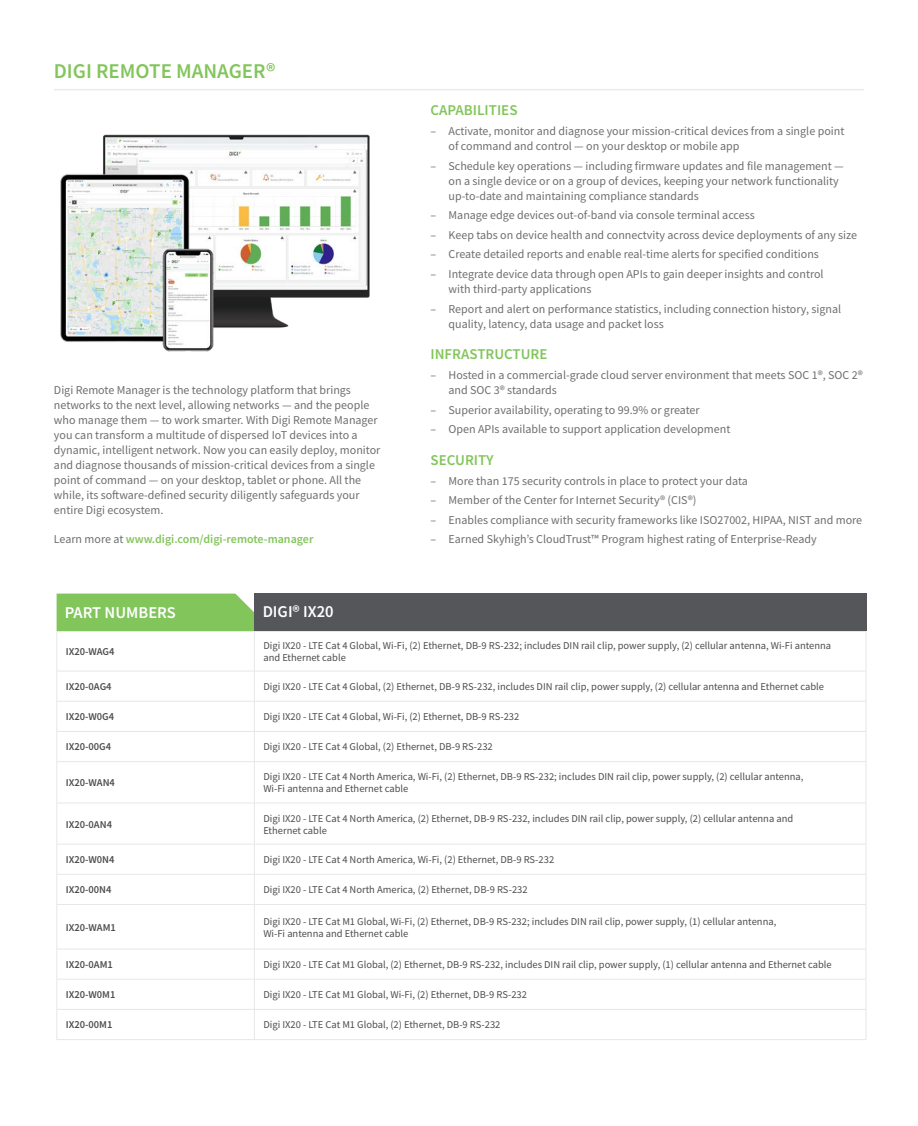
<style>
.page{position:relative;width:918px;height:1126px;background:#fff}
.page>*{position:absolute;margin:0;border:0;box-sizing:border-box;transform-origin:0 0}
.t1{font:600 21px "Source Sans Pro";color:#82c55b}
.t2{font:600 16.5px "Source Sans Pro";color:#fff}
.Bullets{font:600 15px "Source Sans Pro";color:#82c55b}
.Bullets-2{font:12px/15px "Source Sans Pro";color:#6d6e71}
.Bullets-3{font:600 12px "Source Sans Pro";color:#82c55b}
.Table_-_Header{font:10.5px/12px "Source Sans Pro";color:#4d4d4f}
.Table_-_Header-2{font:600 10.5px "Source Sans Pro";color:#4d4d4f}
.s1{font-weight:400;color:#6d6e71}
</style>
<div class="page">
<div style="left:57px;top:593px;width:197px;height:38px;background:#82c55b"></div>
<div style="left:255px;top:593px;width:612px;height:38px;background:#54565a"></div>
<svg style="left:57px;top:632px;width:809px;height:406px"></svg>
<hr style="left:56px;top:631px;width:198px;height:1px;background:#e6e7e8">
<hr style="left:56px;top:631px;width:1px;height:39px;background:#e6e7e8">
<hr style="left:254px;top:631px;width:612px;height:1px;background:#e6e7e8">
<hr style="left:254px;top:631px;width:1px;height:39px;background:#e6e7e8">
<hr style="left:866px;top:631px;width:1px;height:39px;background:#e6e7e8">
<hr style="left:56px;top:670px;width:198px;height:1px;background:#e6e7e8">
<svg style="left:56px;top:671px;width:1px;height:29px"></svg>
<hr style="left:254px;top:670px;width:612px;height:1px;background:#e6e7e8">
<svg style="left:254px;top:671px;width:1px;height:29px"></svg>
<svg style="left:866px;top:671px;width:1px;height:29px"></svg>
<hr style="left:56px;top:700px;width:198px;height:1px;background:#e6e7e8">
<hr style="left:56px;top:701px;width:1px;height:30px;background:#e6e7e8">
<hr style="left:254px;top:700px;width:612px;height:1px;background:#e6e7e8">
<hr style="left:254px;top:701px;width:1px;height:30px;background:#e6e7e8">
<hr style="left:866px;top:701px;width:1px;height:30px;background:#e6e7e8">
<hr style="left:56px;top:731px;width:198px;height:1px;background:#e6e7e8">
<hr style="left:56px;top:731px;width:1px;height:30px;background:#e6e7e8">
<hr style="left:254px;top:731px;width:612px;height:1px;background:#e6e7e8">
<hr style="left:254px;top:731px;width:1px;height:30px;background:#e6e7e8">
<hr style="left:866px;top:731px;width:1px;height:30px;background:#e6e7e8">
<hr style="left:56px;top:761px;width:198px;height:1px;background:#e6e7e8">
<hr style="left:56px;top:761px;width:1px;height:41px;background:#e6e7e8">
<hr style="left:254px;top:761px;width:612px;height:1px;background:#e6e7e8">
<hr style="left:254px;top:761px;width:1px;height:41px;background:#e6e7e8">
<hr style="left:866px;top:761px;width:1px;height:41px;background:#e6e7e8">
<hr style="left:56px;top:802px;width:198px;height:1px;background:#e6e7e8">
<hr style="left:56px;top:803px;width:1px;height:40px;background:#e6e7e8">
<hr style="left:254px;top:802px;width:612px;height:1px;background:#e6e7e8">
<hr style="left:254px;top:803px;width:1px;height:40px;background:#e6e7e8">
<hr style="left:866px;top:803px;width:1px;height:40px;background:#e6e7e8">
<hr style="left:56px;top:843px;width:198px;height:1px;background:#e6e7e8">
<hr style="left:254px;top:843px;width:612px;height:1px;background:#e6e7e8">
<hr style="left:56px;top:873px;width:198px;height:1px;background:#e6e7e8">
<svg style="left:56px;top:844px;width:1px;height:59px"></svg>
<hr style="left:254px;top:873px;width:612px;height:1px;background:#e6e7e8">
<svg style="left:254px;top:844px;width:1px;height:59px"></svg>
<svg style="left:866px;top:844px;width:1px;height:59px"></svg>
<hr style="left:56px;top:903px;width:198px;height:1px;background:#e6e7e8">
<hr style="left:56px;top:904px;width:1px;height:44px;background:#e6e7e8">
<hr style="left:254px;top:903px;width:612px;height:1px;background:#e6e7e8">
<hr style="left:254px;top:904px;width:1px;height:44px;background:#e6e7e8">
<hr style="left:866px;top:904px;width:1px;height:44px;background:#e6e7e8">
<hr style="left:56px;top:948px;width:198px;height:1px;background:#e6e7e8">
<hr style="left:254px;top:948px;width:612px;height:1px;background:#e6e7e8">
<hr style="left:56px;top:978px;width:198px;height:1px;background:#e6e7e8">
<hr style="left:254px;top:978px;width:612px;height:1px;background:#e6e7e8">
<hr style="left:56px;top:1008px;width:198px;height:1px;background:#e6e7e8">
<svg style="left:56px;top:949px;width:1px;height:89px"></svg>
<hr style="left:254px;top:1008px;width:612px;height:1px;background:#e6e7e8">
<svg style="left:254px;top:949px;width:1px;height:89px"></svg>
<svg style="left:866px;top:949px;width:1px;height:89px"></svg>
<hr style="left:56px;top:1038px;width:198px;height:1px;background:#e6e7e8">
<hr style="left:254px;top:1038px;width:612px;height:1px;background:#e6e7e8">
<hr style="left:54px;top:89px;width:810px;height:1px;background:#eaebeb">
<img style="left:60px;top:134px;width:310px;height:218px">
<p class="t1" style="left:54px;top:57px;width:223px">DIGI REMOTE MANAGER®</p>
<p class="Bullets-2" style="left:54px;top:382px;width:328px">Digi Remote Manager is the technology platform that brings networks to the next level, allowing networks — and the people who manage them — to work smarter. With Digi Remote Manager you can transform a multitude of dispersed IoT devices into a dynamic, intelligent network. Now you can easily deploy, monitor and diagnose thousands of mission-critical devices from a single point of command — on your desktop, tablet or phone. All the while, its software-defined security diligently safeguards your entire Digi ecosystem.</p>
<p class="Bullets-3" style="left:54px;top:531px;width:261px"><span class="s1">Learn more at</span> www.digi.com/digi-remote-manager</p>
<p class="t2" style="left:65px;top:601px;width:112px">PART NUMBERS</p>
<p class="t2" style="left:263px;top:600px;width:73px">DIGI® IX20</p>
<p class="Bullets" style="left:431px;top:100px;width:88px">CAPABILITIES</p>
<p class="Bullets-2" style="left:449px;top:123px;width:397px;text-indent:-18px">– Activate, monitor and diagnose your mission-critical devices from a single point of command and control — on your desktop or mobile app</p>
<p class="Bullets-2" style="left:449px;top:158px;width:397px;text-indent:-18px">– Schedule key operations — including firmware updates and file management — on a single device or on a group of devices, keeping your network functionality up-to-date and maintaining compliance standards</p>
<p class="Bullets-2" style="left:431px;top:208px;width:326px">– Manage edge devices out-of-band via console terminal access</p>
<p class="Bullets-2" style="left:431px;top:227px;width:428px">– Keep tabs on device health and connectvity across device deployments of any size</p>
<p class="Bullets-2" style="left:431px;top:247px;width:390px">– Create detailed reports and enable real-time alerts for specified conditions</p>
<p class="Bullets-2" style="left:449px;top:266px;width:377px;text-indent:-18px">– Integrate device data through open APIs to gain deeper insights and control with third-party applications</p>
<p class="Bullets-2" style="left:449px;top:301px;width:394px;text-indent:-18px">– Report and alert on performance statistics, including connection history, signal quality, latency, data usage and packet loss</p>
<p class="Bullets" style="left:431px;top:344px;width:119px">INFRASTRUCTURE</p>
<p class="Bullets-2" style="left:449px;top:367px;width:416px;text-indent:-18px">– Hosted in a commercial-grade cloud server environment that meets SOC 1®, SOC 2® and SOC 3® standards</p>
<p class="Bullets-2" style="left:431px;top:402px;width:271px">– Superior availability, operating to 99.9% or greater</p>
<p class="Bullets-2" style="left:431px;top:421px;width:301px">– Open APIs available to support application development</p>
<p class="Bullets" style="left:431px;top:450px;width:65px">SECURITY</p>
<p class="Bullets-2" style="left:431px;top:473px;width:319px">– More than 175 security controls in place to protect your data</p>
<p class="Bullets-2" style="left:431px;top:492px;width:267px">– Member of the Center for Internet Security® (CIS®)</p>
<p class="Bullets-2" style="left:431px;top:512px;width:433px">– Enables compliance with security frameworks like ISO27002, HIPAA, NIST and more</p>
<p class="Bullets-2" style="left:431px;top:531px;width:388px">– Earned Skyhigh’s CloudTrust™ Program highest rating of Enterprise-Ready</p>
<p class="Table_-_Header-2" style="left:66px;top:644px;width:50px">IX20-WAG4</p>
<p class="Table_-_Header" style="left:263px;top:639px;width:569px">Digi IX20 - LTE Cat 4 Global, Wi-Fi, (2) Ethernet, DB-9 RS-232; includes DIN rail clip, power supply, (2) cellular antenna, Wi-Fi antenna and Ethernet cable</p>
<p class="Table_-_Header-2" style="left:66px;top:679px;width:47px">IX20-0AG4</p>
<p class="Table_-_Header" style="left:263px;top:680px;width:562px">Digi IX20 - LTE Cat 4 Global, (2) Ethernet, DB-9 RS-232, includes DIN rail clip, power supply, (2) cellular antenna and Ethernet cable</p>
<p class="Table_-_Header-2" style="left:66px;top:709px;width:50px">IX20-W0G4</p>
<p class="Table_-_Header" style="left:263px;top:710px;width:258px">Digi IX20 - LTE Cat 4 Global, Wi-Fi, (2) Ethernet, DB-9 RS-232</p>
<p class="Table_-_Header-2" style="left:66px;top:740px;width:47px">IX20-00G4</p>
<p class="Table_-_Header" style="left:263px;top:740px;width:231px">Digi IX20 - LTE Cat 4 Global, (2) Ethernet, DB-9 RS-232</p>
<p class="Table_-_Header-2" style="left:66px;top:775px;width:51px">IX20-WAN4</p>
<p class="Table_-_Header" style="left:263px;top:770px;width:542px">Digi IX20 - LTE Cat 4 North America, Wi-Fi, (2) Ethernet, DB-9 RS-232; includes DIN rail clip, power supply, (2) cellular antenna,<br>Wi-Fi antenna and Ethernet cable</p>
<p class="Table_-_Header-2" style="left:66px;top:817px;width:48px">IX20-0AN4</p>
<p class="Table_-_Header" style="left:263px;top:811px;width:531px">Digi IX20 - LTE Cat 4 North America, (2) Ethernet, DB-9 RS-232, includes DIN rail clip, power supply, (2) cellular antenna and<br>Ethernet cable</p>
<p class="Table_-_Header-2" style="left:66px;top:852px;width:50px">IX20-W0N4</p>
<p class="Table_-_Header" style="left:263px;top:853px;width:292px">Digi IX20 - LTE Cat 4 North America, Wi-Fi, (2) Ethernet, DB-9 RS-232</p>
<p class="Table_-_Header-2" style="left:66px;top:882px;width:47px">IX20-00N4</p>
<p class="Table_-_Header" style="left:263px;top:883px;width:266px">Digi IX20 - LTE Cat 4 North America, (2) Ethernet, DB-9 RS-232</p>
<p class="Table_-_Header-2" style="left:66px;top:920px;width:52px">IX20-WAM1</p>
<p class="Table_-_Header" style="left:263px;top:914px;width:514px">Digi IX20 - LTE Cat M1 Global, Wi-Fi, (2) Ethernet, DB-9 RS-232; includes DIN rail clip, power supply, (1) cellular antenna,<br>Wi-Fi antenna and Ethernet cable</p>
<p class="Table_-_Header-2" style="left:66px;top:957px;width:49px">IX20-0AM1</p>
<p class="Table_-_Header" style="left:263px;top:958px;width:570px">Digi IX20 - LTE Cat M1 Global, (2) Ethernet, DB-9 RS-232, includes DIN rail clip, power supply, (1) cellular antenna and Ethernet cable</p>
<p class="Table_-_Header-2" style="left:66px;top:987px;width:51px">IX20-W0M1</p>
<p class="Table_-_Header" style="left:263px;top:988px;width:265px">Digi IX20 - LTE Cat M1 Global, Wi-Fi, (2) Ethernet, DB-9 RS-232</p>
<p class="Table_-_Header-2" style="left:66px;top:1017px;width:48px">IX20-00M1</p>
<p class="Table_-_Header" style="left:263px;top:1018px;width:239px">Digi IX20 - LTE Cat M1 Global, (2) Ethernet, DB-9 RS-232</p>
</div>
